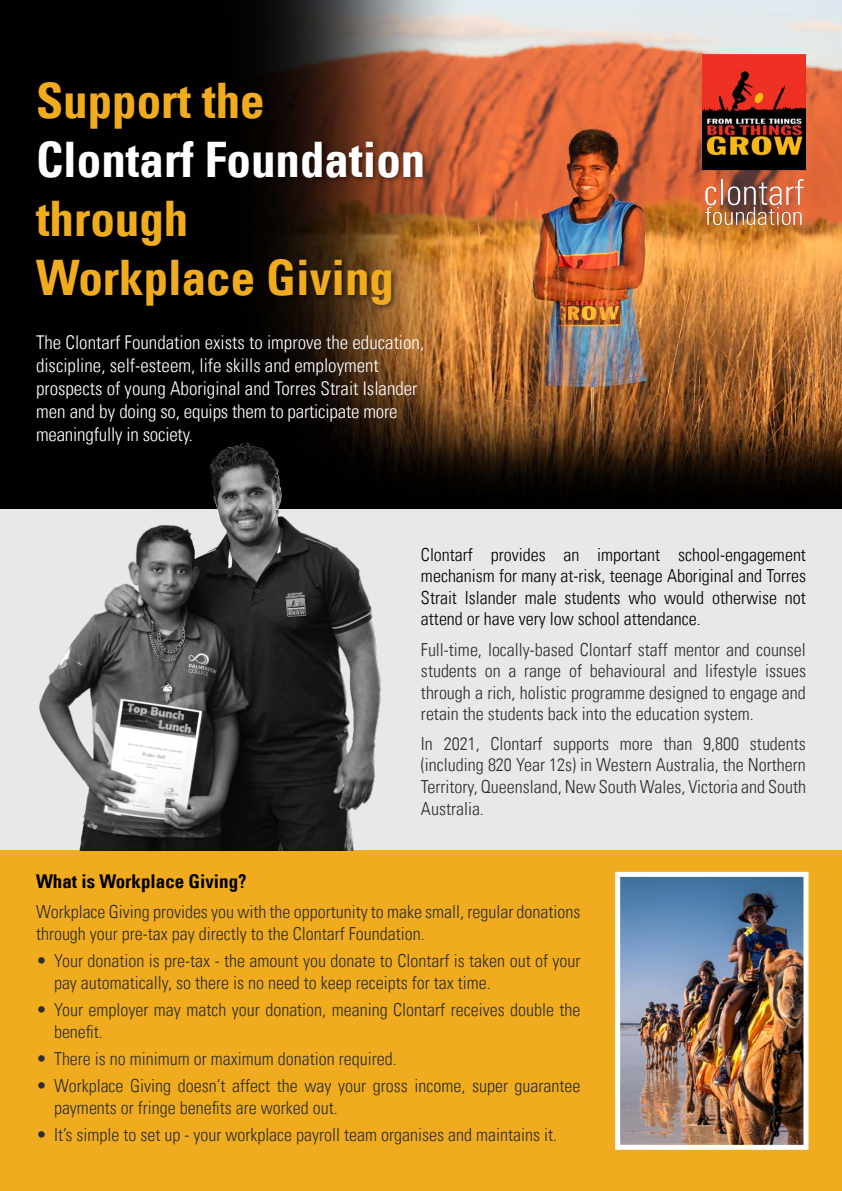
<style>
.page{position:relative;width:842px;height:1191px;background:#fff}
.page>*{position:absolute;margin:0;border:0;box-sizing:border-box;transform-origin:0 0}
.t1{font:700 condensed 49px "Univers LT";color:#fff}
.t2{font:700 condensed 49px "Univers LT";color:#f1ac1e}
.t3{font:700 condensed 49px "Univers LT";color:#f0ac1e}
.t4{font:300 condensed 19px/22.8px "Univers LT";color:#fff}
.t5{font:700 condensed 19px "Univers LT";color:#000}
.t6{font:300 condensed 18px/21.6px "Univers LT";color:#2e2e2f}
.t7{font:300 condensed 18px/21.6px "Univers LT";color:#000;text-align:justify}
</style>
<div class="page">
<img style="left:0;top:0;width:842px;height:509px">
<div style="left:32px;top:78px;width:398px;height:234px;background:#000;opacity:.56"></div>
<div style="left:0;top:509px;width:842px;height:341px;background:#e9e8e8"></div>
<div style="left:0;top:850px;width:842px;height:341px;background:#f0ac1e"></div>
<img style="left:36px;top:432px;width:357px;height:418px">
<img style="left:703px;top:55px;width:103px;height:172px">
<img style="left:621px;top:878px;width:181px;height:265px">
<div style="left:615px;top:872px;width:193px;height:277px;border:5px solid #fff"></div>
<h1 class="t2" style="left:36px;top:71px;width:230px">Support the</h1>
<h1 class="t1" style="left:36px;top:130px;width:391px">Clontarf Foundation</h1>
<h1 class="t2" style="left:36px;top:188px;width:154px">through</h1>
<h1 class="t3" style="left:36px;top:247px;width:360px">Workplace Giving</h1>
<p class="t4" style="left:36px;top:331px;width:390px">The Clontarf Foundation exists to improve the education, discipline, self-esteem, life skills and employment prospects of young Aboriginal and Torres Strait Islander men and by doing so, equips them to participate more meaningfully in society.</p>
<p class="t7" style="left:421px;top:543px;width:386px">Clontarf provides an important school-engagement mechanism for many at-risk, teenage Aboriginal and Torres Strait Islander male students who would otherwise not attend or have very low school attendance.</p>
<p class="t6" style="left:421px;top:638px;width:386px;text-align:justify">Full-time, locally-based Clontarf staff mentor and counsel students on a range of behavioural and lifestyle issues through a rich, holistic programme designed to engage and retain the students back into the education system.</p>
<p class="t6" style="left:421px;top:732px;width:386px;text-align:justify">In 2021, Clontarf supports more than 9,800 students (including 820 Year 12s) in Western Australia, the Northern Territory, Queensland, New South Wales, Victoria and South Australia.</p>
<p class="t5" style="left:36px;top:869px;width:212px">What is Workplace Giving?</p>
<p class="t6" style="left:36px;top:901px;width:546px">Workplace Giving provides you with the opportunity to make small, regular donations through your pre-tax pay directly to the Clontarf Foundation.</p>
<p class="t6" style="left:54px;top:950px;width:528px;text-indent:-18px">• Your donation is pre-tax - the amount you donate to Clontarf is taken out of your pay automatically, so there is no need to keep receipts for tax time.</p>
<p class="t6" style="left:54px;top:998px;width:528px;text-indent:-18px">• Your employer may match your donation, meaning Clontarf receives double the benefit.</p>
<p class="t6" style="left:36px;top:1047px;width:362px">• There is no minimum or maximum donation required.</p>
<p class="t6" style="left:54px;top:1075px;width:528px;text-indent:-18px">• Workplace Giving doesn’t affect the way your gross income, super guarantee payments or fringe benefits are worked out.</p>
<p class="t6" style="left:36px;top:1124px;width:523px">• It’s simple to set up - your workplace payroll team organises and maintains it.</p>
</div>
